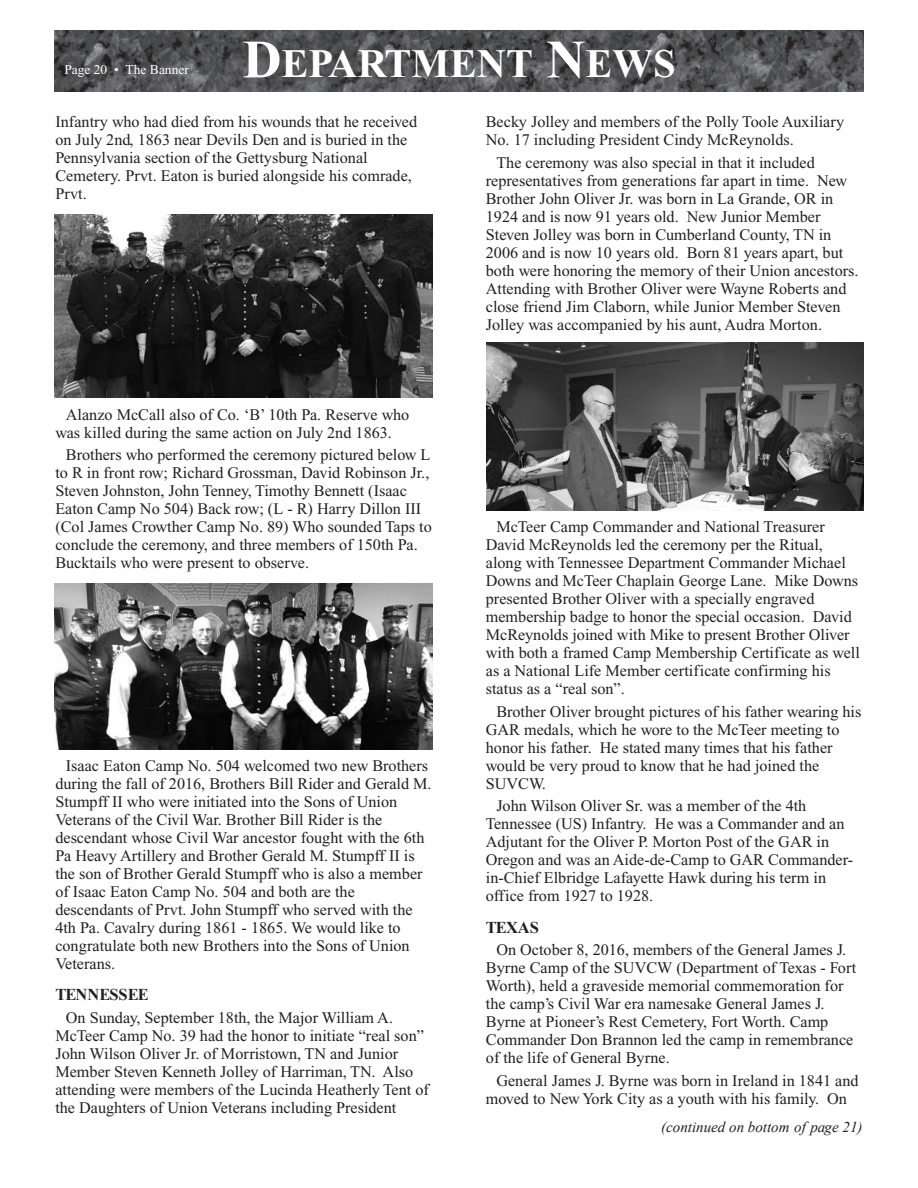
<style>
.page{position:relative;width:918px;height:1188px;background:#fff}
.page>*{position:absolute;margin:0;border:0;box-sizing:border-box;transform-origin:0 0}
.t1{font:700 40.5px "Times New Roman";color:#fff}
.t2{font:700 16.5px "Times New Roman";letter-spacing:-.03em;color:#231f20}
.t3{font:16.2px/18px "Times New Roman";color:#231f20}
.t4{font:italic 15px "Times New Roman";color:#231f20}
.t5{font:13.5px "Times New Roman";color:#fff}
.s1{font-size:54px}
</style>
<div class="page">
<hr style="left:917px;top:0;width:1px;height:340px;background:#636366">
<img style="left:55px;top:214px;width:378px;height:183px">
<img style="left:55px;top:583px;width:378px;height:166px">
<img style="left:486px;top:342px;width:378px;height:169px">
<img style="left:54px;top:30px;width:810px;height:61px">
<p class="t5" style="left:64px;top:65px;width:126px">Page 20 • The Banner</p>
<h1 class="t1" style="left:242px;top:51px;width:435px"><span class="s1">D</span>EPARTMENT <span class="s1">N</span>EWS</h1>
<p class="t3" style="left:55px;top:115px;width:363px">Infantry who had died from his wounds that he received on July 2nd, 1863 near Devils Den and is buried in the Pennsylvania section of the Gettysburg National Cemetery. Prvt. Eaton is buried alongside his comrade, Prvt.</p>
<p class="t3" style="left:55px;top:407px;width:355px;text-indent:11px">Alanzo McCall also of Co. ‘B’ 10th Pa. Reserve who was killed during the same action on July 2nd 1863.</p>
<p class="t3" style="left:55px;top:448px;width:378px;text-indent:11px">Brothers who performed the ceremony pictured below L to R in front row; Richard Grossman, David Robinson Jr., Steven Johnston, John Tenney, Timothy Bennett (Isaac Eaton Camp No 504) Back row; (L - R) Harry Dillon III (Col James Crowther Camp No. 89) Who sounded Taps to conclude the ceremony, and three members of 150th Pa.<br>Bucktails who were present to observe.</p>
<p class="t3" style="left:55px;top:758px;width:378px;text-indent:11px">Isaac Eaton Camp No. 504 welcomed two new Brothers during the fall of 2016, Brothers Bill Rider and Gerald M.<br>Stumpff II who were initiated into the Sons of Union Veterans of the Civil War. Brother Bill Rider is the descendant whose Civil War ancestor fought with the 6th Pa Heavy Artillery and Brother Gerald M. Stumpff II is the son of Brother Gerald Stumpff who is also a member of Isaac Eaton Camp No. 504 and both are the descendants of Prvt. John Stumpff who served with the 4th Pa. Cavalry during 1861 - 1865. We would like to congratulate both new Brothers into the Sons of Union Veterans.</p>
<p class="t2" style="left:55px;top:986px;width:95px">TENNESSEE</p>
<p class="t3" style="left:55px;top:1010px;width:375px;text-indent:11px">On Sunday, September 18th, the Major William A.<br>McTeer Camp No. 39 had the honor to initiate “real son” John Wilson Oliver Jr. of Morristown, TN and Junior Member Steven Kenneth Jolley of Harriman, TN. Also attending were members of the Lucinda Heatherly Tent of the Daughters of Union Veterans including President</p>
<p class="t3" style="left:486px;top:115px;width:360px">Becky Jolley and members of the Polly Toole Auxiliary<br>No. 17 including President Cindy McReynolds.</p>
<p class="t3" style="left:486px;top:155px;width:374px;text-indent:11px">The ceremony was also special in that it included representatives from generations far apart in time. New Brother John Oliver Jr. was born in La Grande, OR in 1924 and is now 91 years old. New Junior Member Steven Jolley was born in Cumberland County, TN in 2006 and is now 10 years old. Born 81 years apart, but both were honoring the memory of their Union ancestors.<br>Attending with Brother Oliver were Wayne Roberts and close friend Jim Claborn, while Junior Member Steven Jolley was accompanied by his aunt, Audra Morton.</p>
<p class="t3" style="left:486px;top:520px;width:376px;text-indent:11px">McTeer Camp Commander and National Treasurer David McReynolds led the ceremony per the Ritual, along with Tennessee Department Commander Michael Downs and McTeer Chaplain George Lane. Mike Downs presented Brother Oliver with a specially engraved membership badge to honor the special occasion. David McReynolds joined with Mike to present Brother Oliver with both a framed Camp Membership Certificate as well as a National Life Member certificate confirming his status as a “real son”.</p>
<p class="t3" style="left:486px;top:704px;width:377px;text-indent:11px">Brother Oliver brought pictures of his father wearing his GAR medals, which he wore to the McTeer meeting to honor his father. He stated many times that his father would be very proud to know that he had joined the SUVCW.</p>
<p class="t3" style="left:486px;top:799px;width:369px;text-indent:11px">John Wilson Oliver Sr. was a member of the 4th Tennessee (US) Infantry. He was a Commander and an Adjutant for the Oliver P. Morton Post of the GAR in Oregon and was an Aide-de-Camp to GAR Commander&shy;in-Chief Elbridge Lafayette Hawk during his term in office from 1927 to 1928.</p>
<p class="t2" style="left:486px;top:918px;width:55px">TEXAS</p>
<p class="t3" style="left:486px;top:943px;width:372px;text-indent:11px">On October 8, 2016, members of the General James J.<br>Byrne Camp of the SUVCW (Department of Texas - Fort Worth), held a graveside memorial commemoration for the camp’s Civil War era namesake General James J.<br>Byrne at Pioneer’s Rest Cemetery, Fort Worth. Camp Commander Don Brannon led the camp in remembrance of the life of General Byrne.</p>
<p class="t3" style="left:486px;top:1073px;width:374px;text-indent:11px">General James J. Byrne was born in Ireland in 1841 and moved to New York City as a youth with his family. On</p>
<p class="t4" style="left:661px;top:1119px;width:203px">(continued on bottom of page 21)</p>
</div>
